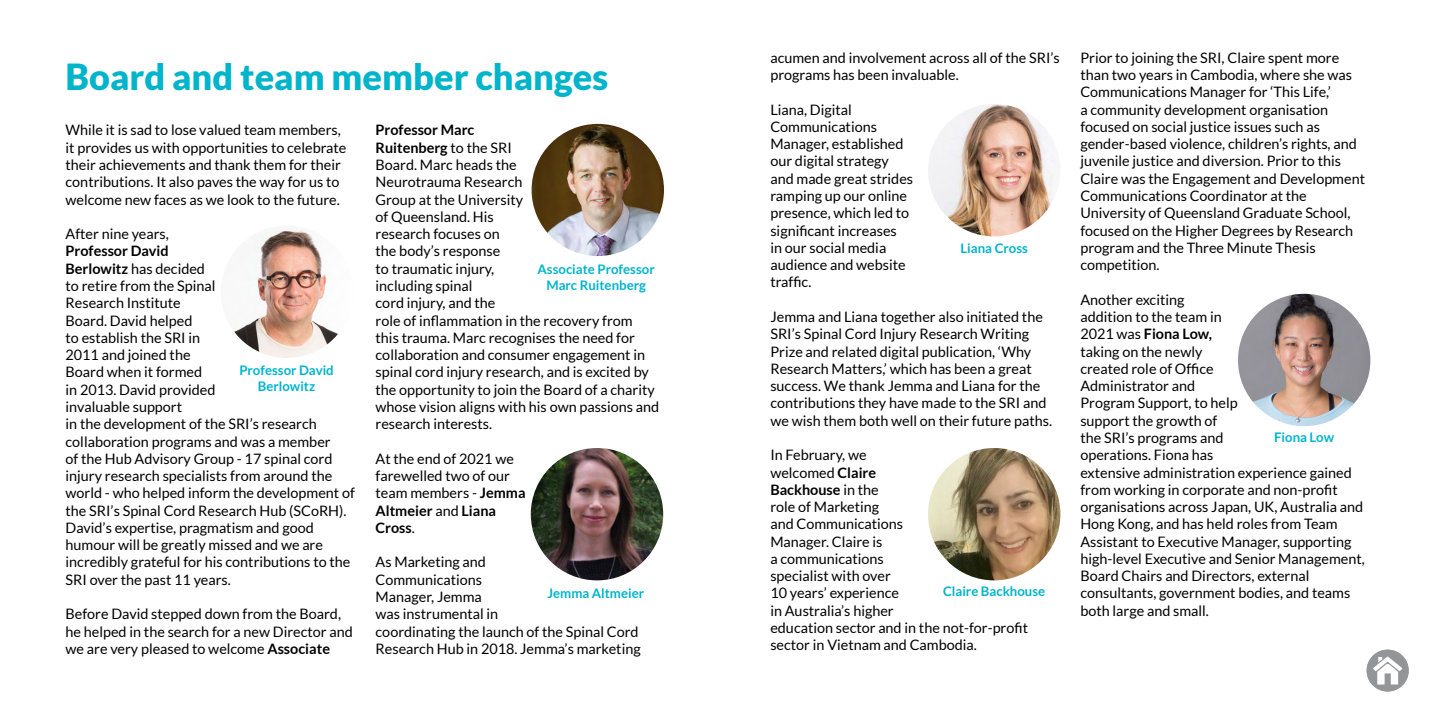
<style>
.page{position:relative;width:1440px;height:720px;background:#fff}
.page>*{position:absolute;margin:0;border:0;box-sizing:border-box;transform-origin:0 0}
.t1{font:900 36px "Lato";color:#00b4cc}
.t2{font:14.4px/17.3px "Lato";color:#000}
.t3{font:700 13.2px/15.8px "Lato";color:#00b4cc;text-align:center}
.s1{font-weight:700}
</style>
<div class="page">
<img style="left:221px;top:226px;width:132px;height:132px;border-radius:66px">
<img style="left:532px;top:124px;width:132px;height:132px">
<img style="left:531px;top:448px;width:132px;height:132px;border-radius:66px">
<img style="left:928px;top:104px;width:132px;height:132px;border-radius:66px">
<img style="left:928px;top:448px;width:132px;height:132px;border-radius:66px">
<img style="left:1238px;top:294px;width:132px;height:132px;border-radius:66px">
<img style="left:1366px;top:649px;width:43px;height:43px">
<h1 class="t1" style="left:66px;top:55px;width:544px">Board and team member changes</h1>
<p class="t2" style="left:66px;top:122px;width:282px">While it is sad to lose valued team members, it provides us with opportunities to celebrate their achievements and thank them for their contributions. It also paves the way for us to welcome new faces as we look to the future.</p>
<p class="t2" style="left:66px;top:225px;width:105px">After nine years,</p>
<p class="t2" style="left:66px;top:242px;width:291px"><span class="s1">Professor David<br>Berlowitz</span> has decided<br>to retire from the Spinal<br>Research Institute<br>Board. David helped<br>to establish the SRI in<br>2011 and joined the<br>Board when it formed<br>in 2013. David provided<br>invaluable support<br>in the development of the SRI’s research collaboration programs and was a member<br>of the Hub Advisory Group - 17 spinal cord injury research specialists from around the world - who helped inform the development of the SRI’s Spinal Cord Research Hub (SCoRH).<br>David’s expertise, pragmatism and good humour will be greatly missed and we are incredibly grateful for his contributions to the<br>SRI over the past 11 years.</p>
<p class="t2" style="left:66px;top:605px;width:289px">Before David stepped down from the Board, he helped in the search for a new Director and we are very pleased to welcome <span class="s1">Associate</span></p>
<p class="t2" style="left:376px;top:122px;width:285px"><span class="s1">Professor Marc<br>Ruitenberg</span> to the SRI<br>Board. Marc heads the<br>Neurotrauma Research<br>Group at the University<br>of Queensland. His<br>research focuses on<br>the body’s response<br>to traumatic injury,<br>including spinal<br>cord injury, and the<br>role of inflammation in the recovery from this trauma. Marc recognises the need for collaboration and consumer engagement in spinal cord injury research, and is excited by the opportunity to join the Board of a charity whose vision aligns with his own passions and research interests.</p>
<p class="t2" style="left:376px;top:450px;width:151px">At the end of 2021 we farewelled two of our team members - <span class="s1">Jemma<br>Altmeier</span> and <span class="s1">Liana<br>Cross</span>.</p>
<p class="t2" style="left:376px;top:554px;width:267px">As Marketing and<br>Communications<br>Manager, Jemma<br>was instrumental in<br>coordinating the launch of the Spinal Cord<br>Research Hub in 2018. Jemma’s marketing</p>
<p class="t3" style="left:538px;top:261px;width:119px">Associate Professor<br>Marc Ruitenberg</p>
<p class="t3" style="left:239px;top:363px;width:96px">Professor David<br>Berlowitz</p>
<p class="t3" style="left:547px;top:585px;width:98px">Jemma Altmeier</p>
<p class="t2" style="left:770px;top:49px;width:291px">acumen and involvement across all of the SRI’s programs has been invaluable.</p>
<p class="t2" style="left:770px;top:101px;width:144px">Liana, Digital<br>Communications<br>Manager, established our digital strategy and made great strides ramping up our online presence, which led to significant increases<br>in our social media audience and website traffic.</p>
<p class="t2" style="left:770px;top:308px;width:283px">Jemma and Liana together also initiated the SRI’s Spinal Cord Injury Research Writing Prize and related digital publication, ‘Why Research Matters,’ which has been a great success. We thank Jemma and Liana for the contributions they have made to the SRI and we wish them both well on their future paths.</p>
<p class="t2" style="left:770px;top:446px;width:259px">In February, we<br>welcomed <span class="s1">Claire<br>Backhouse</span> in the<br>role of Marketing<br>and Communications<br>Manager. Claire is<br>a communications<br>specialist with over<br>10 years’ experience<br>in Australia’s higher<br>education sector and in the not-for-profit sector in Vietnam and Cambodia.</p>
<p class="t3" style="left:960px;top:240px;width:69px">Liana Cross</p>
<p class="t3" style="left:943px;top:583px;width:104px">Claire Backhouse</p>
<p class="t2" style="left:1080px;top:49px;width:286px">Prior to joining the SRI, Claire spent more than two years in Cambodia, where she was Communications Manager for ‘This Life,’<br>a community development organisation focused on social justice issues such as gender-based violence, children’s rights, and juvenile justice and diversion. Prior to this Claire was the Engagement and Development Communications Coordinator at the University of Queensland Graduate School, focused on the Higher Degrees by Research program and the Three Minute Thesis competition.</p>
<p class="t2" style="left:1080px;top:291px;width:286px">Another exciting<br>addition to the team in<br>2021 was <span class="s1">Fiona Low,<br></span>taking on the newly<br>created role of Office<br>Administrator and<br>Program Support, to help<br>support the growth of<br>the SRI’s programs and<br>operations. Fiona has<br>extensive administration experience gained from working in corporate and non-profit organisations across Japan, UK, Australia and<br>Hong Kong, and has held roles from Team<br>Assistant to Executive Manager, supporting high-level Executive and Senior Management,<br>Board Chairs and Directors, external consultants, government bodies, and teams both large and small.</p>
<p class="t3" style="left:1274px;top:429px;width:61px">Fiona Low</p>
</div>
